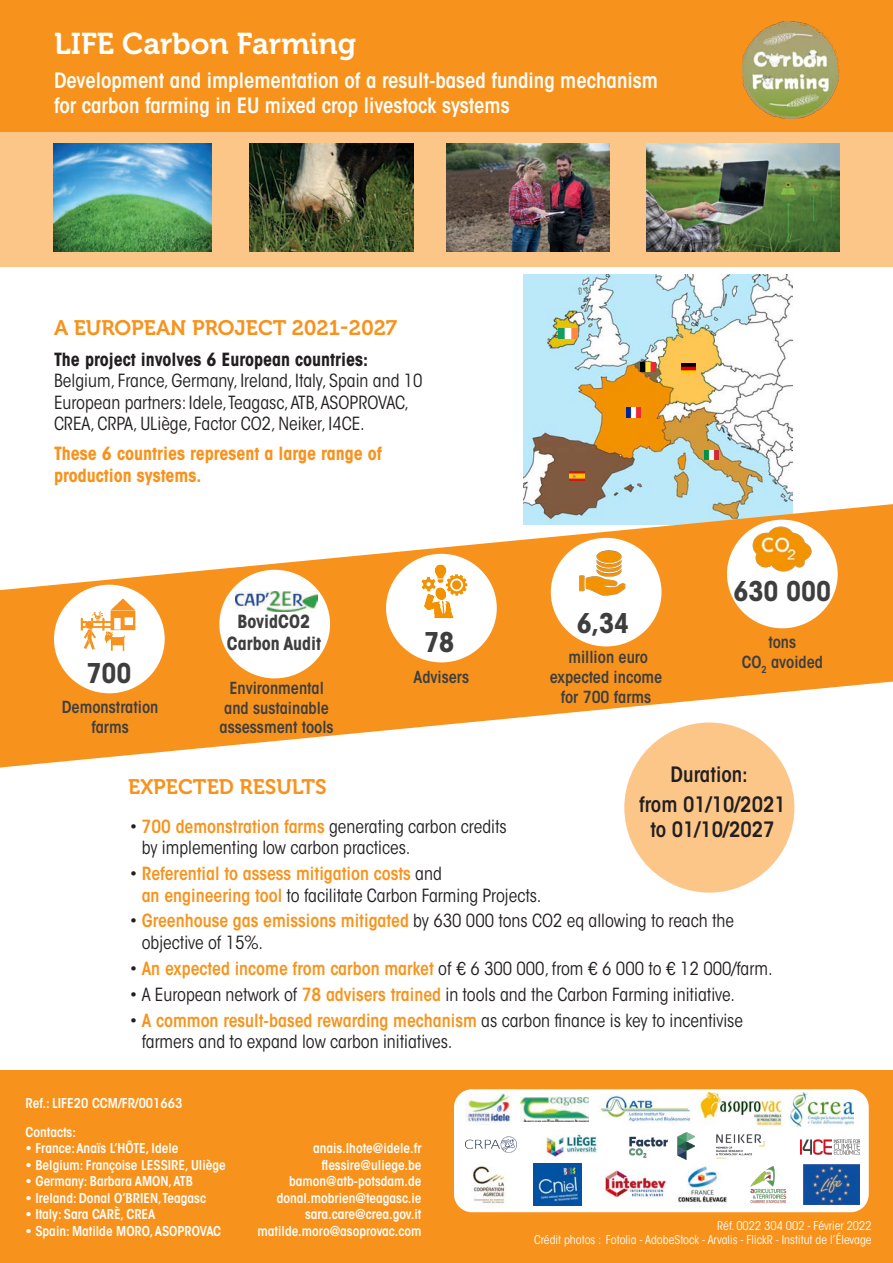
<style>
.page{position:relative;width:893px;height:1263px;background:#fff}
.page>*{position:absolute;margin:0;border:0;box-sizing:border-box;transform-origin:0 0}
.t1{font:30px "Museo 700";color:#fff}
.t2{font:700 condensed 27px "ITC Avant Garde Std";color:#3e3e3f}
.t3{font:600 condensed 21px/25.2px "ITC Avant Garde Std";color:#fff}
.t4{font:21px "Museo 700";color:#f7931d}
.t5{font:600 condensed 21px "ITC Avant Garde Std";color:#231f20}
.t6{font:condensed 18px/21.6px "ITC Avant Garde Std";color:#231f20}
.t7{font:600 condensed 18px/21.6px "ITC Avant Garde Std";color:#f7931d}
.t8{font:700 condensed 18px/21.6px "ITC Avant Garde Std";color:#f7931d}
.t9{font:700 condensed 18px "ITC Avant Garde Std";color:#3e3e3f}
.t10{font:600 condensed 16.5px/19.8px "ITC Avant Garde Std";color:#3e3e3f;text-align:center}
.t11{font:600 condensed 13.5px "ITC Avant Garde Std";color:#fff}
.t12{font:condensed 12px "ITC Avant Garde Std";color:#fff}
.s1{font-weight:700}
.s2{font-weight:600;color:#f7931d}
.s3{font-weight:400;color:#231f20}
</style>
<div class="page">
<div style="left:624px;top:722px;width:170px;height:171px;background:#fdc689;border-radius:50%"></div>
<img style="left:523px;top:274px;width:270px;height:230px">
<div style="left:0;top:119px;width:893px;height:147px;background:#fdc689"></div>
<svg style="left:0;top:504px;width:893px;height:263px;fill:#f7931d"></svg>
<div style="left:0;top:0;width:893px;height:132px;background:#f7931d"></div>
<div style="left:54px;top:585px;width:111px;height:108px;background:#fff;border-radius:50%"></div>
<div style="left:219px;top:570px;width:111px;height:108px;background:#fff;border-radius:50%"></div>
<div style="left:386px;top:554px;width:111px;height:108px;background:#fff;border-radius:50%"></div>
<div style="left:551px;top:538px;width:110px;height:108px;background:#fff;border-radius:50%"></div>
<div style="left:727px;top:520px;width:111px;height:108px;background:#fff;border-radius:50%"></div>
<img style="left:411px;top:562px;width:66px;height:57px">
<img style="left:80px;top:598px;width:56px;height:53px">
<img style="left:742px;top:508px;width:82px;height:64px">
<div style="left:0;top:1070px;width:893px;height:193px;background:#f7931d"></div>
<div style="left:454px;top:1089px;width:415px;height:123px;background:#fff;border-radius:18px"></div>
<img style="left:465px;top:1091px;width:46px;height:33px">
<img style="left:803px;top:1164px;width:56px;height:40px">
<img style="left:600px;top:1094px;width:91px;height:29px">
<img style="left:699px;top:1092px;width:86px;height:34px">
<img style="left:800px;top:1139px;width:59px;height:16px">
<img style="left:790px;top:1092px;width:63px;height:34px">
<img style="left:533px;top:1163px;width:48px;height:42px">
<img style="left:465px;top:1136px;width:52px;height:17px">
<img style="left:716px;top:1134px;width:49px;height:25px">
<img style="left:520px;top:1097px;width:69px;height:24px">
<img style="left:54px;top:143px;width:158px;height:109px">
<img style="left:447px;top:143px;width:163px;height:109px">
<img style="left:646px;top:143px;width:193px;height:109px">
<img style="left:558px;top:329px;width:19px;height:9px">
<img style="left:626px;top:408px;width:14px;height:9px">
<img style="left:641px;top:363px;width:15px;height:9px">
<img style="left:681px;top:364px;width:14px;height:9px">
<img style="left:570px;top:471px;width:14px;height:9px">
<img style="left:705px;top:450px;width:14px;height:10px">
<img style="left:630px;top:1132px;width:64px;height:27px">
<img style="left:579px;top:550px;width:47px;height:46px">
<img style="left:235px;top:592px;width:82px;height:20px">
<img style="left:545px;top:1133px;width:53px;height:25px">
<img style="left:472px;top:1166px;width:34px;height:38px">
<img style="left:603px;top:1169px;width:63px;height:29px">
<img style="left:678px;top:1166px;width:49px;height:37px">
<img style="left:750px;top:1166px;width:37px;height:38px">
<img style="left:250px;top:143px;width:163px;height:109px">
<img style="left:742px;top:21px;width:97px;height:98px">
<p class="t1" style="left:54px;top:27px;width:304px">LIFE Carbon Farming</p>
<p class="t3" style="left:54px;top:67px;width:605px">Development and implementation of a result-based funding mechanism for carbon farming in EU mixed crop livestock systems</p>
<p class="t4" style="left:54px;top:316px;width:345px">A EUROPEAN PROJECT 2021-2027</p>
<p class="t6" style="left:54px;top:348px;width:370px"><span class="s1">The project involves 6 European countries:<br></span>Belgium, France, Germany, Ireland, Italy, Spain and 10<br>European partners: Idele, Teagasc, ATB, ASOPROVAC, CREA, CRPA, ULiège, Factor CO2, Neiker, I4CE.</p>
<p class="t8" style="left:54px;top:443px;width:329px">These 6 countries represent a large range of production systems.</p>
<p class="t2" style="left:86px;top:656px;width:47px">700</p>
<p class="t10" style="left:62px;top:697px;width:98px">Demonstration farms</p>
<p class="t9" style="left:238px;top:610px;width:74px">BovidCO2</p>
<p class="t9" style="left:227px;top:632px;width:96px">Carbon Audit</p>
<p class="t10" style="left:219px;top:678px;width:116px">Environmental and sustainable assessment tools</p>
<p class="t2" style="left:424px;top:625px;width:32px">78</p>
<p class="t10" style="left:414px;top:667px;width:57px">Advisers</p>
<p class="t2" style="left:577px;top:606px;width:54px">6,34</p>
<p class="t10" style="left:550px;top:647px;width:114px">million euro expected income</p>
<p class="t10" style="left:561px;top:687px;width:92px">for 700 farms</p>
<p class="t2" style="left:734px;top:574px;width:99px">630 000</p>
<p class="t10" style="left:742px;top:632px;width:83px">tons<br>CO<sub>2</sub> avoided</p>
<p class="t5" style="left:671px;top:761px;width:79px">Duration:</p>
<p class="t5" style="left:639px;top:791px;width:148px">from 01/10/2021</p>
<p class="t5" style="left:650px;top:816px;width:126px">to 01/10/2027</p>
<p class="t4" style="left:128px;top:775px;width:200px">EXPECTED RESULTS</p>
<p class="t6" style="left:142px;top:815px;width:367px;text-indent:-12px">• <span class="s2">700 demonstration farms</span> generating carbon credits by implementing low carbon practices.</p>
<p class="t7" style="left:142px;top:862px;width:401px;text-indent:-12px"><span class="s3">•</span> Referential to assess mitigation costs <span class="s3">and<br></span>an engineering tool <span class="s3">to facilitate Carbon Farming Projects.</span></p>
<p class="t6" style="left:142px;top:910px;width:594px;text-indent:-12px">• <span class="s2">Greenhouse gas emissions mitigated</span> by 630 000 tons CO2 eq allowing to reach the objective of 15%.</p>
<p class="t6" style="left:130px;top:958px;width:644px">• <span class="s2">An expected income from carbon market</span> of € 6 300 000, from € 6 000 to € 12 000/farm.</p>
<p class="t6" style="left:130px;top:983px;width:607px">• A European network of <span class="s2">78 advisers trained</span> in tools and the Carbon Farming initiative.</p>
<p class="t6" style="left:142px;top:1009px;width:603px;text-indent:-12px">• <span class="s2">A common result-based rewarding mechanism</span> as carbon finance is key to incentivise farmers and to expand low carbon initiatives.</p>
<p class="t11" style="left:26px;top:1094px;width:159px">Ref.: LIFE20 CCM/FR/001663</p>
<p class="t11" style="left:26px;top:1123px;width:52px">Contacts:</p>
<p class="t11" style="left:26px;top:1140px;width:154px">• France: Anaïs L’HÔTE, Idele</p>
<p class="t11" style="left:313px;top:1140px;width:110px">anais.lhote@idele.fr</p>
<p class="t11" style="left:26px;top:1156px;width:202px">• Belgium: Françoise LESSIRE, Uliège</p>
<p class="t11" style="left:321px;top:1156px;width:102px">flessire@uliege.be</p>
<p class="t11" style="left:26px;top:1173px;width:169px">• Germany: Barbara AMON, ATB</p>
<p class="t11" style="left:289px;top:1173px;width:134px">bamon@atb-potsdam.de</p>
<p class="t11" style="left:26px;top:1189px;width:182px">• Ireland: Donal O’BRIEN,Teagasc</p>
<p class="t11" style="left:277px;top:1189px;width:146px">donal.mobrien@teagasc.ie</p>
<p class="t11" style="left:26px;top:1206px;width:131px">• Italy: Sara CARÈ, CREA</p>
<p class="t11" style="left:305px;top:1206px;width:118px">sara.care@crea.gov.it</p>
<p class="t11" style="left:26px;top:1222px;width:197px">• Spain: Matilde MORO, ASOPROVAC</p>
<p class="t11" style="left:258px;top:1222px;width:165px">matilde.moro@asoprovac.com</p>
<p class="t12" style="left:717px;top:1218px;width:156px">Réf. 0022 304 002 - Février 2022</p>
<p class="t12" style="left:534px;top:1232px;width:339px">Crédit photos : Fotolia - AdobeStock - Arvalis - FlickR - Institut de l’Élevage</p>
</div>
